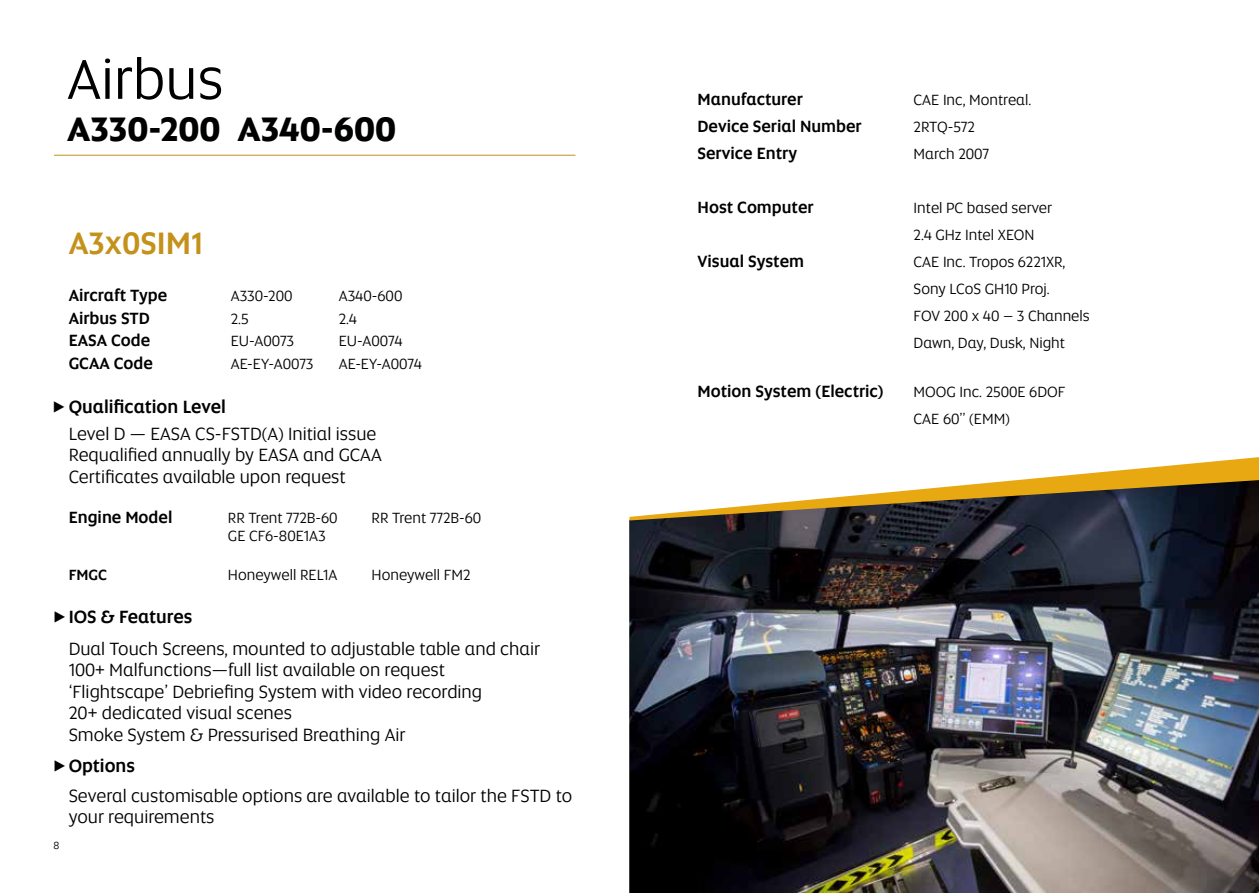
<style>
.page{position:relative;width:1259px;height:893px;background:#fff}
.page>*{position:absolute;margin:0;border:0;box-sizing:border-box;transform-origin:0 0}
.t1{font:57px "Etihad Altis";color:#000}
.t2{font:700 34.5px "Etihad Altis";color:#000101}
.t3{font:500 31.5px "Etihad Altis";color:#c4921b}
.t4{font:18px/21.6px "Etihad Altis";color:#000}
.t5{font:500 16.5px "Etihad Altis";color:#000}
.t6{font:15px/27px "Etihad Altis";color:#000}
.t7{font:500 15px "Etihad Altis";color:#000}
.t8{font:10.5px "Etihad Altis";color:#000}
.s1{font-weight:500}
</style>
<div class="page">
<img style="left:629px;top:520px;width:630px;height:373px">
<hr style="left:54px;top:155px;width:521px;height:1px;background:#c4921b">
<svg style="left:629px;top:457px;width:630px;height:63px"></svg>
<h1 class="t1" style="left:67px;top:40px;width:158px">Airbus</h1>
<h2 class="t2" style="left:67px;top:103px;width:330px">A330-200 A340-600</h2>
<h3 class="t3" style="left:69px;top:220px;width:136px">A3x0SIM1</h3>
<p class="t5" style="left:69px;top:283px;width:100px">Aircraft Type</p>
<p class="t6" style="left:231px;top:282px;width:63px">A330-200</p>
<p class="t6" style="left:339px;top:282px;width:65px">A340-600</p>
<p class="t5" style="left:69px;top:306px;width:83px">Airbus STD</p>
<p class="t6" style="left:231px;top:304px;width:19px">2.5</p>
<p class="t6" style="left:339px;top:304px;width:20px">2.4</p>
<p class="t5" style="left:69px;top:328px;width:83px">EASA Code</p>
<p class="t6" style="left:231px;top:327px;width:65px">EU-A0073</p>
<p class="t6" style="left:339px;top:327px;width:65px">EU-A0074</p>
<p class="t5" style="left:69px;top:351px;width:86px">GCAA Code</p>
<p class="t6" style="left:231px;top:349px;width:84px">AE-EY-A0073</p>
<p class="t6" style="left:339px;top:349px;width:85px">AE-EY-A0074</p>
<p class="t4" style="left:69px;top:392px;width:309px;line-height:27px;text-indent:-17px">⊲<span class="s1">Qualification Level<br></span>Level D — EASA CS-FSTD(A) Initial issue</p>
<p class="t4" style="left:69px;top:444px;width:315px">Requalified annually by EASA and GCAA<br>Certificates available upon request</p>
<p class="t5" style="left:69px;top:505px;width:105px">Engine Model</p>
<p class="t6" style="left:228px;top:508px;width:111px;line-height:18px">RR Trent 772B-60<br>GE CF6-80E1A3</p>
<p class="t6" style="left:371px;top:504px;width:111px">RR Trent 772B-60</p>
<p class="t6" style="left:228px;top:560px;width:111px">Honeywell REL1A</p>
<p class="t6" style="left:371px;top:560px;width:100px">Honeywell FM2</p>
<p class="t7" style="left:69px;top:564px;width:40px">FMGC</p>
<p class="t4" style="left:69px;top:601px;width:473px;line-height:31.2px;text-indent:-16px">⊲<span class="s1">IOS &amp; Features<br></span>Dual Touch Screens, mounted to adjustable table and chair</p>
<p class="t4" style="left:69px;top:659px;width:415px">100+ Malfunctions—full list available on request ‘Flightscape’ Debriefing System with video recording 20+ dedicated visual scenes<br>Smoke System &amp; Pressurised Breathing Air</p>
<p class="t4" style="left:69px;top:751px;width:505px;line-height:29.5px;text-indent:-16px">⊲<span class="s1">Options<br></span>Several customisable options are available to tailor the FSTD to</p>
<p class="t4" style="left:69px;top:805px;width:147px">your requirements</p>
<p class="t8" style="left:53px;top:838px;width:7px">8</p>
<p class="t5" style="left:697px;top:87px;width:107px">Manufacturer</p>
<p class="t6" style="left:913px;top:86px;width:119px">CAE Inc, Montreal.</p>
<p class="t5" style="left:697px;top:114px;width:166px">Device Serial Number</p>
<p class="t6" style="left:913px;top:113px;width:63px">2RTQ-572</p>
<p class="t5" style="left:697px;top:141px;width:101px">Service Entry</p>
<p class="t6" style="left:913px;top:140px;width:77px">March 2007</p>
<p class="t5" style="left:697px;top:195px;width:118px">Host Computer</p>
<p class="t6" style="left:913px;top:194px;width:140px">Intel PC based server<br>2.4 GHz Intel XEON</p>
<p class="t5" style="left:697px;top:249px;width:108px">Visual System</p>
<p class="t6" style="left:913px;top:248px;width:178px">CAE Inc. Tropos 6221XR,<br>Sony LCoS GH10 Proj.<br>FOV 200 x 40 – 3 Channels<br>Dawn, Day, Dusk, Night</p>
<p class="t5" style="left:697px;top:379px;width:187px">Motion System (Electric)</p>
<p class="t6" style="left:913px;top:378px;width:153px">MOOG Inc. 2500E 6DOF<br>CAE 60’’ (EMM)</p>
</div>
